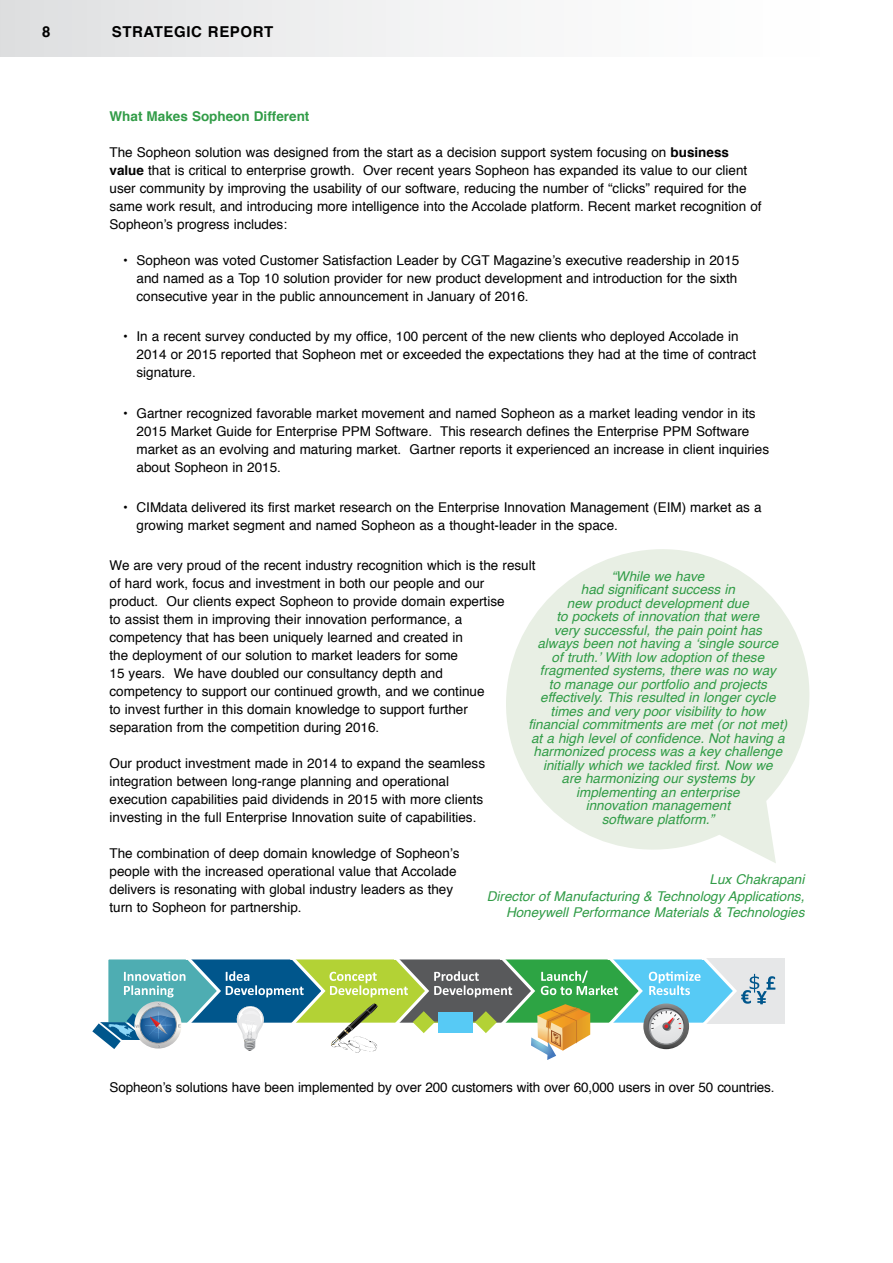
<style>
.page{position:relative;width:893px;height:1263px;background:#fff}
.page>*{position:absolute;margin:0;border:0;box-sizing:border-box;transform-origin:0 0}
.t1{font:700 15px "Helvetica";letter-spacing:.04em;color:#000}
.t2{font:13.5px/18px "Helvetica";color:#000}
.t3{font:italic 13.5px/13.5px "Helvetica";color:#319c47;text-align:center}
.t4{font:700 13.5px "Helvetica";color:#319c47}
.s1{font-weight:700}
</style>
<div class="page">
<div style="left:0;top:0;width:893px;height:56px;background:linear-gradient(to right,#e0e1e3,#fff)"></div>
<svg style="left:506px;top:549px;width:304px;height:314px;fill:#e8efe4"></svg>
<svg style="left:92px;top:958px;width:683px;height:102px"></svg>
<p class="t1" style="left:42px;top:19px;width:10px">8</p>
<p class="t1" style="left:112px;top:19px;width:163px">STRATEGIC REPORT</p>
<p class="t4" style="left:109px;top:105px;width:201px">What Makes Sopheon Different</p>
<p class="t2" style="left:109px;top:144px;width:654px">The Sopheon solution was designed from the start as a decision support system focusing on <span class="s1">business value</span> that is critical to enterprise growth. Over recent years Sopheon has expanded its value to our client user community by improving the usability of our software, reducing the number of “clicks” required for the same work result, and introducing more intelligence into the Accolade platform. Recent market recognition of Sopheon’s progress includes:</p>
<p class="t2" style="left:136px;top:252px;width:604px;text-indent:-14px">• Sopheon was voted Customer Satisfaction Leader by CGT Magazine’s executive readership in 2015 and named as a Top 10 solution provider for new product development and introduction for the sixth consecutive year in the public announcement in January of 2016.</p>
<p class="t2" style="left:136px;top:328px;width:621px;text-indent:-14px">• In a recent survey conducted by my office, 100 percent of the new clients who deployed Accolade in<br>2014 or 2015 reported that Sopheon met or exceeded the expectations they had at the time of contract signature.</p>
<p class="t2" style="left:136px;top:404px;width:634px;text-indent:-14px">• Gartner recognized favorable market movement and named Sopheon as a market leading vendor in its 2015 Market Guide for Enterprise PPM Software. This research defines the Enterprise PPM Software market as an evolving and maturing market. Gartner reports it experienced an increase in client inquiries about Sopheon in 2015.</p>
<p class="t2" style="left:136px;top:499px;width:627px;text-indent:-14px">• CIMdata delivered its first market research on the Enterprise Innovation Management (EIM) market as a growing market segment and named Sopheon as a thought-leader in the space.</p>
<p class="t2" style="left:109px;top:557px;width:427px">We are very proud of the recent industry recognition which is the result of hard work, focus and investment in both our people and our product. Our clients expect Sopheon to provide domain expertise<br>to assist them in improving their innovation performance, a competency that has been uniquely learned and created in<br>the deployment of our solution to market leaders for some<br>15 years. We have doubled our consultancy depth and<br>competency to support our continued growth, and we continue<br>to invest further in this domain knowledge to support further<br>separation from the competition during 2016.</p>
<p class="t2" style="left:109px;top:755px;width:377px">Our product investment made in 2014 to expand the seamless integration between long-range planning and operational execution capabilities paid dividends in 2015 with more clients investing in the full Enterprise Innovation suite of capabilities.</p>
<p class="t2" style="left:109px;top:845px;width:351px">The combination of deep domain knowledge of Sopheon’s people with the increased operational value that Accolade delivers is resonating with global industry leaders as they turn to Sopheon for partnership.</p>
<p class="t3" style="left:528px;top:570px;width:260px">“While we have<br>had significant success in<br>new product development due<br>to pockets of innovation that were<br>very successful, the pain point has<br>always been not having a ‘single source<br>of truth.’ With low adoption of these fragmented systems, there was no way<br>to manage our portfolio and projects effectively. This resulted in longer cycle times and very poor visibility to how financial commitments are met (or not met) at a high level of confidence. Not having a harmonized process was a key challenge initially which we tackled first. Now we<br>are harmonizing our systems by implementing an enterprise<br>innovation management<br>software platform.”</p>
<p class="t3" style="left:487px;top:871px;width:319px;line-height:16.5px;text-align:right">Lux Chakrapani<br>Director of Manufacturing &amp; Technology Applications,<br>Honeywell Performance Materials &amp; Technologies</p>
<p class="t2" style="left:109px;top:1079px;width:667px">Sopheon’s solutions have been implemented by over 200 customers with over 60,000 users in over 50 countries.</p>
</div>
